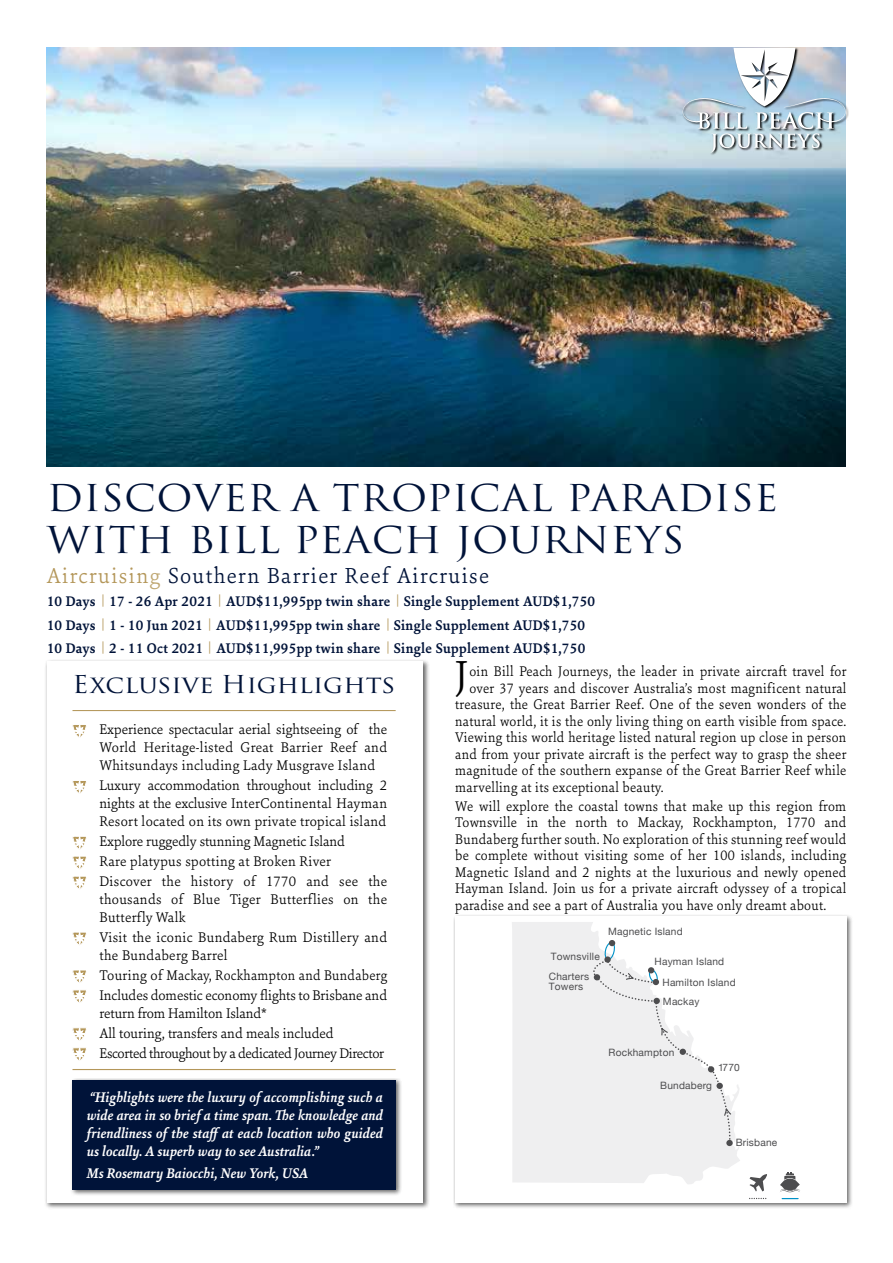
<style>
.page{position:relative;width:893px;height:1263px;background:#fff}
.page>*{position:absolute;margin:0;border:0;box-sizing:border-box;transform-origin:0 0}
.t1{font:300 45px "Sina Nova";color:#000}
.t2{font:36px/42px "Trajan Pro";letter-spacing:.01em;color:#001339;scale:1.1 1}
.t3{font:24px "Trajan Pro";letter-spacing:.005em;color:#001339;scale:1.1 1}
.t4{font:300 23.25px "Sina Nova";letter-spacing:.06em;color:#001339}
.t5{font:300 15px/16.5px "Sina Nova";letter-spacing:.02em;color:#000;text-align:justify;scale:.96 1}
.t6{font:300 15px/18px "Sina Nova";letter-spacing:.02em;color:#000}
.t7{font:italic 700 15px/18px "Sina Nova";color:#fff;text-align:justify;scale:.95 1}
.t8{font:700 15px "Sina Nova";letter-spacing:.02em;color:#001339}
.t9{font:300 15px/20px "Sina Nova";letter-spacing:-.01em;color:#000}
.t10{font:300 15px/20px "Sina Nova";letter-spacing:-.005em;color:#000}
.t11{font:12.3px "Helvetica Neue";color:#b4975a;scale:.95 1}
.t12{font:10.2px/19.8px "Helvetica Neue";letter-spacing:.02em;color:#4d4d4f}
.s1{color:#b4975a}
.s2{color:#bfa772}
</style>
<div class="page">
<img style="left:47px;top:48px;width:798px;height:419px">
<div style="left:45px;top:659px;width:385px;height:550px;background:#000;opacity:.6"></div>
<div style="left:47px;top:661px;width:376px;height:542px;background:#fff"></div>
<hr style="left:72px;top:710px;width:324px;height:1px;background:#b4975a">
<div style="left:70px;top:1077px;width:332px;height:119px;background:#000;opacity:.6"></div>
<div style="left:72px;top:1080px;width:324px;height:109px;background:#001339"></div>
<svg style="left:73px;top:725px;width:14px;height:12px"></svg>
<svg style="left:73px;top:1028px;width:14px;height:13px"></svg>
<svg style="left:73px;top:856px;width:13px;height:13px"></svg>
<svg style="left:73px;top:836px;width:14px;height:13px"></svg>
<svg style="left:72px;top:781px;width:15px;height:12px"></svg>
<svg style="left:73px;top:932px;width:13px;height:13px"></svg>
<hr style="left:72px;top:1069px;width:324px;height:1px;background:#b4975a">
<svg style="left:682px;top:47px;width:166px;height:109px"></svg>
<svg style="left:683px;top:48px;width:162px;height:105px"></svg>
<svg style="left:73px;top:970px;width:13px;height:13px"></svg>
<svg style="left:73px;top:876px;width:13px;height:13px"></svg>
<div style="left:453px;top:914px;width:400px;height:295px;background:#000;opacity:.6"></div>
<div style="left:455px;top:916px;width:391px;height:286px;background:#fff"></div>
<svg style="left:73px;top:990px;width:14px;height:13px"></svg>
<svg style="left:512px;top:922px;width:228px;height:262px;fill:#efeff0"></svg>
<svg style="left:586px;top:940px;width:146px;height:205px"></svg>
<svg style="left:749px;top:1174px;width:18px;height:17px"></svg>
<svg style="left:750px;top:1198px;width:17px;height:1px"></svg>
<svg style="left:782px;top:1198px;width:16px;height:1px"></svg>
<svg style="left:780px;top:1172px;width:20px;height:20px"></svg>
<svg style="left:73px;top:1047px;width:14px;height:14px"></svg>
<h2 class="t2" style="left:47px;top:476px;width:667px">DISCOVER A TROPICAL PARADISE<br>WITH BILL PEACH JOURNEYS</h2>
<h3 class="t4" style="left:47px;top:559px;width:444px"><span class="s1">Aircruisin</span><span class="s2">g</span> Southern Barrier Reef Aircruise</h3>
<p class="t8" style="left:47px;top:592px;width:550px">10 Days 17 - 26 Apr 2021 AUD$11,995pp twin share Single Supplement AUD$1,750</p>
<p class="t11" style="left:102px;top:591px;width:4px">|</p>
<p class="t11" style="left:219px;top:591px;width:4px">|</p>
<p class="t11" style="left:396px;top:591px;width:4px">|</p>
<p class="t11" style="left:102px;top:614px;width:4px">|</p>
<p class="t11" style="left:208px;top:614px;width:4px">|</p>
<p class="t11" style="left:387px;top:614px;width:4px">|</p>
<p class="t8" style="left:47px;top:615px;width:540px">10 Days 1 - 10 Jun 2021 AUD$11,995pp twin share Single Supplement AUD$1,750</p>
<p class="t11" style="left:102px;top:637px;width:4px">|</p>
<p class="t11" style="left:208px;top:637px;width:4px">|</p>
<p class="t11" style="left:387px;top:637px;width:4px">|</p>
<p class="t8" style="left:47px;top:638px;width:540px">10 Days 2 - 11 Oct 2021 AUD$11,995pp twin share Single Supplement AUD$1,750</p>
<h3 class="t3" style="left:72px;top:669px;width:295px">Exclusive Highlights</h3>
<p class="t6" style="left:99px;top:720px;width:289px;text-align:justify;text-indent:-27px">* Experience spectacular aerial sightseeing of the World Heritage-listed Great Barrier Reef and Whitsundays including Lady Musgrave Island</p>
<p class="t6" style="left:99px;top:776px;width:289px;text-align:justify;text-indent:-27px">* Luxury accommodation throughout including 2 nights at the exclusive InterContinental Hayman Resort located on its own private tropical island</p>
<p class="t6" style="left:72px;top:831px;width:316px;line-height:20px">* Explore ruggedly stunning Magnetic Island<br>* Rare platypus spotting at Broken River<br>* Discover the history of 1770 and see the</p>
<p class="t6" style="left:99px;top:890px;width:289px">thousands of Blue Tiger Butterflies on the<br>Butterfly Walk</p>
<p class="t6" style="left:99px;top:928px;width:289px;text-indent:-27px">* Visit the iconic Bundaberg Rum Distillery and the Bundaberg Barrel</p>
<p class="t10" style="left:72px;top:964px;width:316px">* Touring of Mackay, Rockhampton and Bundaberg * Includes domestic economy flights to Brisbane and</p>
<p class="t9" style="left:72px;top:1002px;width:313px;text-indent:27px">return from Hamilton Island*<br>* All touring, transfers and meals included<br>* Escorted throughout by a dedicated Journey Director</p>
<p class="t7" style="left:87px;top:1088px;width:313px">“Highlights were the luxury of accomplishing such a wide area in so brief a time span. The knowledge and friendliness of the staffat each location who guided us locally. A superb way to see Australia.”</p>
<p class="t7" style="left:87px;top:1164px;width:235px">Ms Rosemary Baiocchi, New York, USA</p>
<h1 class="t1" style="left:455px;top:646px;width:14px">J</h1>
<p class="t5" style="left:469px;top:663px;width:394px">oin Bill Peach Journeys, the leader in private aircraft travel for</p>
<p class="t5" style="left:469px;top:679px;width:394px">over 37 years and discover Australia’s most magnificent natural</p>
<p class="t5" style="left:455px;top:696px;width:409px">treasure, the Great Barrier Reef. One of the seven wonders of the</p>
<p class="t5" style="left:455px;top:712px;width:409px">natural world, it is the only living thing on earth visible from space.</p>
<p class="t5" style="left:455px;top:729px;width:409px">Viewing this world heritage listed natural region up close in person</p>
<p class="t5" style="left:455px;top:745px;width:409px">and from your private aircraft is the perfect way to grasp the sheer</p>
<p class="t5" style="left:455px;top:762px;width:409px">magnitude of the southern expanse of the Great Barrier Reef while</p>
<p class="t5" style="left:455px;top:778px;width:219px">marvelling at its exceptional beauty.</p>
<p class="t5" style="left:455px;top:797px;width:409px">We will explore the coastal towns that make up this region from Townsville in the north to Mackay, Rockhampton, 1770 and Bundaberg further south. No exploration of this stunning reef would be complete without visiting some of her 100 islands, including Magnetic Island and 2 nights at the luxurious and newly opened Hayman Island. Join us for a private aircraft odyssey of a tropical paradise and see a part of Australia you have only dreamt about.</p>
<p class="t12" style="left:608px;top:922px;width:76px">Magnetic Island</p>
<p class="t12" style="left:549px;top:947px;width:52px">Townsville<br>Charters</p>
<p class="t12" style="left:549px;top:977px;width:36px">Towers</p>
<p class="t12" style="left:662px;top:973px;width:75px">Hamilton Island<br>Mackay</p>
<p class="t12" style="left:654px;top:952px;width:71px">Hayman Island</p>
<p class="t12" style="left:608px;top:1043px;width:67px">Rockhampton</p>
<p class="t12" style="left:718px;top:1057px;width:23px">1770</p>
<p class="t12" style="left:660px;top:1076px;width:53px">Bundaberg</p>
<p class="t12" style="left:736px;top:1133px;width:43px">Brisbane</p>
</div>
